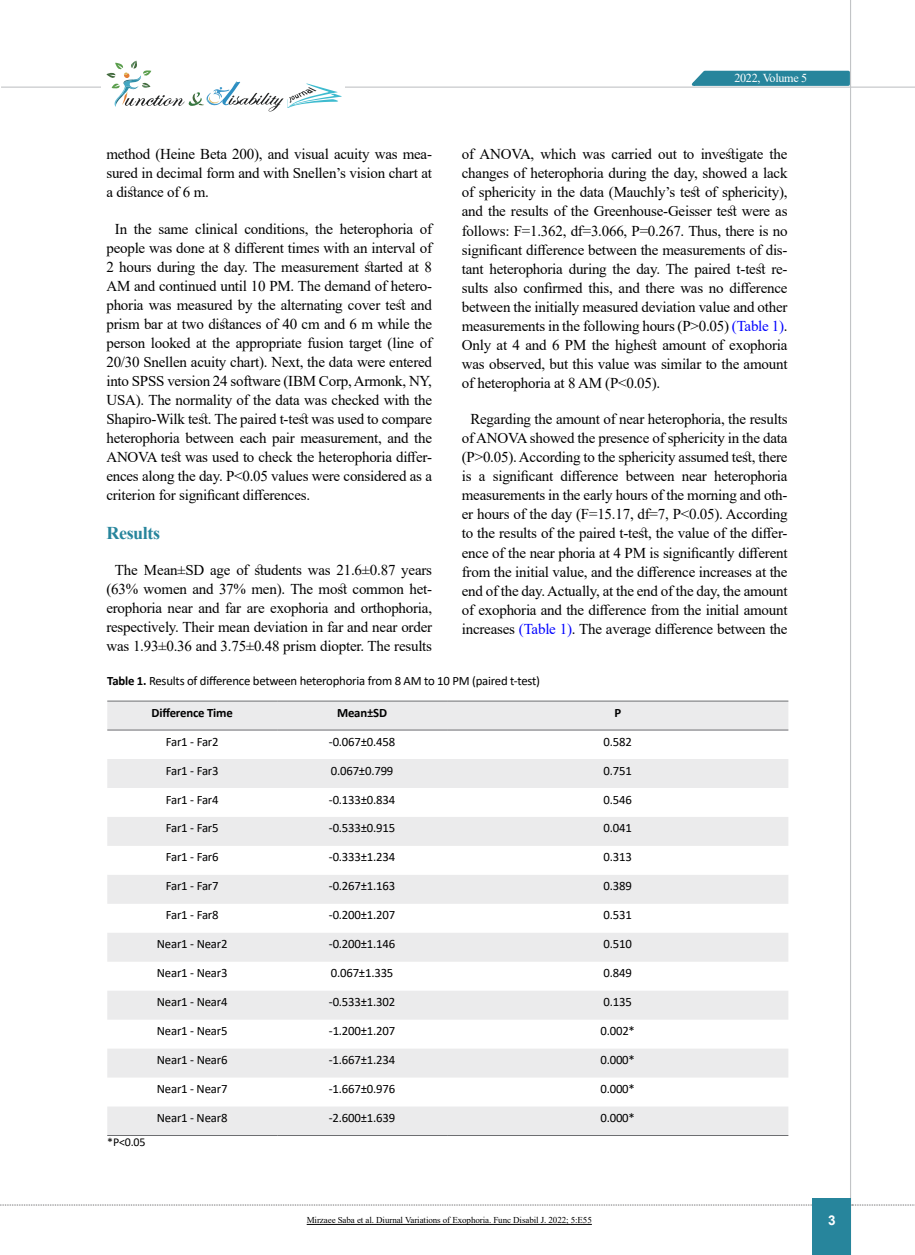
<style>
.page{position:relative;width:915px;height:1255px;background:#fff}
.page>*{position:absolute;margin:0;border:0;box-sizing:border-box;transform-origin:0 0}
.t1{font:700 18px "Times New Roman";letter-spacing:-.02em;color:#27859c}
.t2{font:15px/19px "Times New Roman";letter-spacing:-.015em;color:#000;text-align:justify}
.t3{font:700 13.5px "Arial";color:#fff}
.t4{font:12.75px "Calibri";letter-spacing:-.015em;color:#000}
.t5{font:700 12.75px "Calibri";letter-spacing:-.015em;color:#000}
.t6{font:12.15px "Times New Roman";letter-spacing:-.025em;color:#fff}
.t7{font:12px "Calibri";color:#000}
.t8{font:9px "Times New Roman";letter-spacing:-.01em;color:#000}
.s1{color:#00f}
.s2{font-weight:700}
</style>
<div class="page">
<hr style="left:849px;top:0;width:1px;height:1254px;background:#c2c4c6">
<hr style="left:1px;top:87px;width:913px;height:1px;background:#c2c4c6">
<svg style="left:0;top:1204px;width:812px;height:1px"></svg>
<svg style="left:851px;top:1204px;width:64px;height:1px"></svg>
<svg style="left:686px;top:69px;width:165px;height:18px;background:#549eb0"></svg>
<div style="left:812px;top:1198px;width:38px;height:56px;background:#27859c"></div>
<div style="left:101px;top:57px;width:243px;height:55px;background:#fff"></div>
<svg style="left:106px;top:61px;width:235px;height:51px"></svg>
<svg style="left:107px;top:701px;width:681px;height:434px;fill:#ebebec"></svg>
<hr style="left:107px;top:700px;width:170px;height:1px;background:#6d6e71">
<hr style="left:277px;top:700px;width:170px;height:1px;background:#6d6e71">
<hr style="left:447px;top:700px;width:341px;height:1px;background:#6d6e71">
<hr style="left:107px;top:729px;width:170px;height:1px;background:#6d6e71">
<hr style="left:277px;top:729px;width:170px;height:1px;background:#6d6e71">
<hr style="left:447px;top:729px;width:341px;height:1px;background:#6d6e71">
<hr style="left:107px;top:1135px;width:170px;height:1px;background:#6d6e71">
<hr style="left:277px;top:1135px;width:170px;height:1px;background:#6d6e71">
<hr style="left:447px;top:1135px;width:341px;height:1px;background:#6d6e71">
<hr style="left:306px;top:1224px;width:285px;height:1px;background:#000">
<p class="t6" style="left:734px;top:69px;width:74px">2022, Volume 5</p>
<p class="t2" style="left:461px;top:144px;width:327px">of ANOVA, which was carried out to investigate the changes of heterophoria during the day, showed a lack of sphericity in the data (Mauchly’s test of sphericity), and the results of the Greenhouse-Geisser test were as follows: F=1.362, df=3.066, P=0.267. Thus, there is no significant difference between the measurements of dis&shy;tant heterophoria during the day. The paired t-test re&shy;sults also confirmed this, and there was no difference between the initially measured deviation value and other measurements in the following hours (P˃0.05) <span class="s1">(Table 1)</span>.<br>Only at 4 and 6 PM the highest amount of exophoria was observed, but this value was similar to the amount of heterophoria at 8 AM (P˂0.05).</p>
<p class="t2" style="left:461px;top:409px;width:327px;text-align:center">Regarding the amount of near heterophoria, the results of ANOVA showed the presence of sphericity in the data (P˃0.05). According to the sphericity assumed test, there is a significant difference between near heterophoria measurements in the early hours of the morning and oth&shy;er hours of the day (F=15.17, df=7, P˂0.05). According to the results of the paired t-test, the value of the differ&shy;ence of the near phoria at 4 PM is significantly different from the initial value, and the difference increases at the end of the day. Actually, at the end of the day, the amount of exophoria and the difference from the initial amount increases <span class="s1">(Table 1)</span>. The average difference between the</p>
<p class="t4" style="left:107px;top:671px;width:434px"><span class="s2">Table 1.</span> Results of difference between heterophoria from 8 AM to 10 PM (paired t-test)</p>
<p class="t5" style="left:152px;top:703px;width:83px">Difference Time</p>
<p class="t5" style="left:337px;top:703px;width:51px">Mean±SD</p>
<p class="t5" style="left:614px;top:703px;width:8px">P</p>
<p class="t4" style="left:166px;top:732px;width:54px">Far1 - Far2</p>
<p class="t4" style="left:329px;top:732px;width:68px">-0.067±0.458</p>
<p class="t4" style="left:603px;top:732px;width:30px">0.582</p>
<p class="t4" style="left:166px;top:761px;width:54px">Far1 - Far3</p>
<p class="t4" style="left:331px;top:761px;width:64px">0.067±0.799</p>
<p class="t4" style="left:603px;top:761px;width:30px">0.751</p>
<p class="t4" style="left:166px;top:790px;width:54px">Far1 - Far4</p>
<p class="t4" style="left:329px;top:790px;width:68px">-0.133±0.834</p>
<p class="t4" style="left:603px;top:790px;width:30px">0.546</p>
<p class="t4" style="left:166px;top:819px;width:54px">Far1 - Far5</p>
<p class="t4" style="left:329px;top:819px;width:68px">-0.533±0.915</p>
<p class="t4" style="left:603px;top:819px;width:30px">0.041</p>
<p class="t4" style="left:166px;top:848px;width:54px">Far1 - Far6</p>
<p class="t4" style="left:329px;top:848px;width:68px">-0.333±1.234</p>
<p class="t4" style="left:603px;top:848px;width:30px">0.313</p>
<p class="t4" style="left:166px;top:877px;width:54px">Far1 - Far7</p>
<p class="t4" style="left:329px;top:877px;width:68px">-0.267±1.163</p>
<p class="t4" style="left:603px;top:877px;width:30px">0.389</p>
<p class="t4" style="left:166px;top:906px;width:54px">Far1 - Far8</p>
<p class="t4" style="left:329px;top:906px;width:68px">-0.200±1.207</p>
<p class="t4" style="left:603px;top:906px;width:30px">0.531</p>
<p class="t4" style="left:157px;top:935px;width:72px">Near1 - Near2</p>
<p class="t4" style="left:329px;top:935px;width:68px">-0.200±1.146</p>
<p class="t4" style="left:603px;top:935px;width:30px">0.510</p>
<p class="t4" style="left:157px;top:964px;width:72px">Near1 - Near3</p>
<p class="t4" style="left:331px;top:964px;width:64px">0.067±1.335</p>
<p class="t4" style="left:603px;top:964px;width:30px">0.849</p>
<p class="t4" style="left:157px;top:993px;width:72px">Near1 - Near4</p>
<p class="t4" style="left:329px;top:993px;width:68px">-0.533±1.302</p>
<p class="t4" style="left:603px;top:993px;width:30px">0.135</p>
<p class="t4" style="left:157px;top:1022px;width:72px">Near1 - Near5</p>
<p class="t4" style="left:329px;top:1022px;width:68px">-1.200±1.207</p>
<p class="t4" style="left:600px;top:1022px;width:36px">0.002*</p>
<p class="t4" style="left:157px;top:1051px;width:72px">Near1 - Near6</p>
<p class="t4" style="left:329px;top:1051px;width:68px">-1.667±1.234</p>
<p class="t4" style="left:600px;top:1051px;width:36px">0.000*</p>
<p class="t4" style="left:157px;top:1079px;width:72px">Near1 - Near7</p>
<p class="t4" style="left:329px;top:1079px;width:68px">-1.667±0.976</p>
<p class="t4" style="left:600px;top:1079px;width:36px">0.000*</p>
<p class="t4" style="left:157px;top:1108px;width:72px">Near1 - Near8</p>
<p class="t4" style="left:329px;top:1108px;width:68px">-2.600±1.639</p>
<p class="t4" style="left:600px;top:1108px;width:36px">0.000*</p>
<p class="t7" style="left:107px;top:1133px;width:40px">*P˂0.05</p>
<p class="t2" style="left:106px;top:144px;width:327px">method (Heine Beta 200), and visual acuity was mea&shy;sured in decimal form and with Snellen’s vision chart at a distance of 6 m.</p>
<p class="t2" style="left:106px;top:218px;width:327px;text-indent:9px">In the same clinical conditions, the heterophoria of people was done at 8 different times with an interval of 2 hours during the day. The measurement started at 8<br>AM and continued until 10 PM. The demand of hetero&shy;phoria was measured by the alternating cover test and prism bar at two distances of 40 cm and 6 m while the person looked at the appropriate fusion target (line of 20/30 Snellen acuity chart). Next, the data were entered into SPSS version 24 software (IBM Corp, Armonk, NY, USA). The normality of the data was checked with the Shapiro-Wilk test. The paired t-test was used to compare heterophoria between each pair measurement, and the ANOVA test was used to check the heterophoria differ&shy;ences along the day. P˂0.05 values were considered as a criterion for significant differences.</p>
<p class="t1" style="left:106px;top:520px;width:55px">Results</p>
<p class="t2" style="left:106px;top:560px;width:327px;text-align:center">The Mean±SD age of students was 21.6±0.87 years (63% women and 37% men). The most common het&shy;erophoria near and far are exophoria and orthophoria, respectively. Their mean deviation in far and near order was 1.93±0.36 and 3.75±0.48 prism diopter. The results</p>
<p class="t8" style="left:306px;top:1213px;width:286px">Mirzaee Saba et al. Diurnal Variations of Exophoria. Func Disabil J. 2022; 5:E55</p>
<p class="t3" style="left:827px;top:1210px;width:9px">3</p>
</div>
